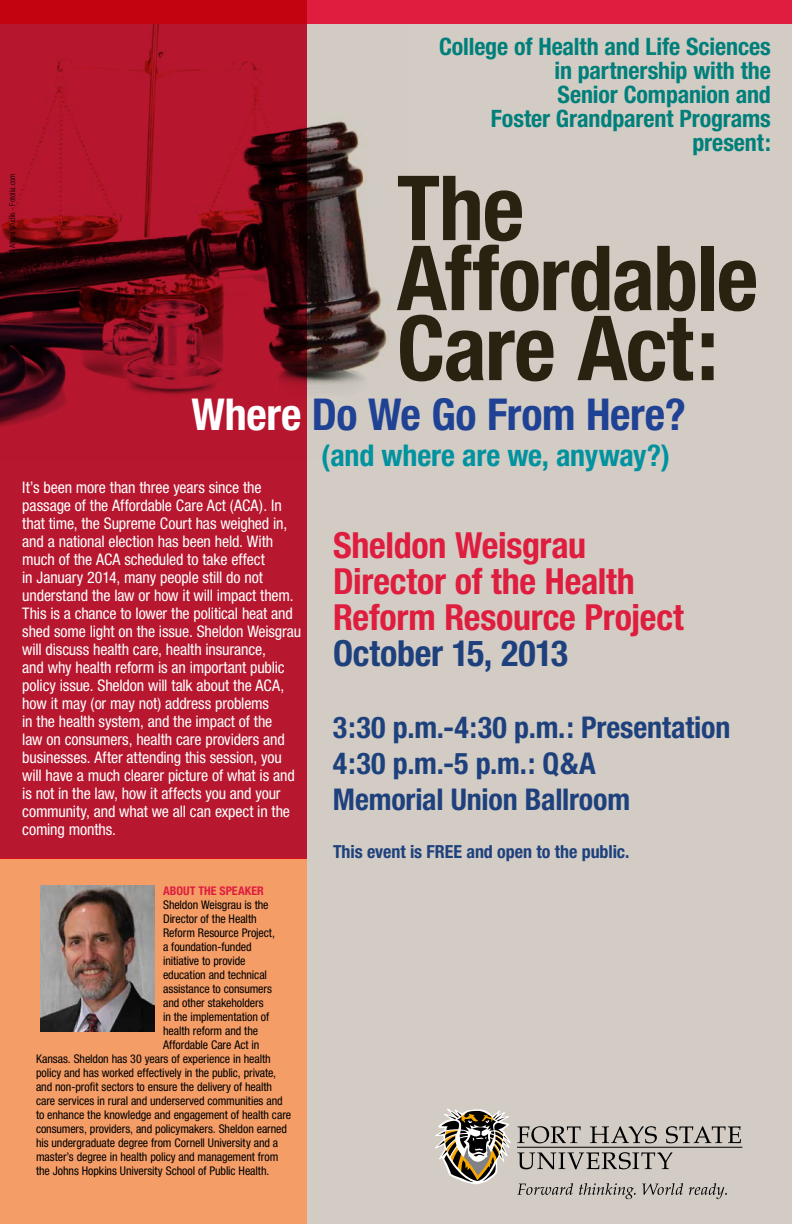
<style>
.page{position:relative;width:792px;height:1224px;background:#d2ccc4}
.page>*{position:absolute;margin:0;border:0;box-sizing:border-box;transform-origin:0 0}
.t1{font:700 condensed 90px/70px "Helvetica Neue";letter-spacing:-.015em;color:#2a2211}
.t2{font:700 condensed 44px "Helvetica Neue";letter-spacing:-.01em;color:#204294}
.t3{font:700 condensed 36px/36px "Helvetica Neue";letter-spacing:-.005em;color:#df1d3e}
.t4{font:700 condensed 36px "Helvetica Neue";letter-spacing:-.005em;color:#1e417d}
.t5{font:700 condensed 30px/36px "Helvetica Neue";letter-spacing:-.005em;color:#1e417d}
.t6{font:700 condensed 30px "Helvetica Neue";letter-spacing:-.01em;color:#00929f}
.t7{font:700 condensed 24px/24px "Helvetica Neue";letter-spacing:-.005em;color:#007f7b;text-align:right}
.t8{font:700 condensed 18px "Helvetica Neue";letter-spacing:-.005em;color:#1e417d}
.t9{font:condensed 16px/18px "Helvetica Neue";letter-spacing:-.01em;color:#fff}
.t10{font:condensed 12px "Helvetica Neue";letter-spacing:-.005em;color:#000}
.t11{font:700 condensed 12px "Helvetica Neue";letter-spacing:.005em;color:#df1d3e}
.t12{font:300 condensed 8px "Helvetica Neue";color:#000}
.s1{color:#fff}
</style>
<div class="page">
<div style="left:0;top:858px;width:307px;height:366px;background:#f59d67"></div>
<img style="left:307px;top:23px;width:99px;height:362px">
<img style="left:40px;top:885px;width:114px;height:147px">
<hr style="left:517px;top:1147px;width:225px;height:1px;background:#000">
<svg style="left:435px;top:1108px;width:306px;height:91px"></svg>
<div style="left:0;top:0;width:792px;height:23px;background:#df1d3e"></div>
<svg style="left:0;top:0;width:307px;height:858px;background:#a21328"></svg>
<p class="t12" style="left:8px;top:256px;width:85px;rotate:-90deg">© Africa Studio - Fotolia.com</p>
<h3 class="t7" style="left:439px;top:34px;width:333px">College of Health and Life Sciences in partnership with the<br>Senior Companion and<br>Foster Grandparent Programs present:</h3>
<h1 class="t1" style="left:397px;top:172px;width:363px">The<br>Affordable<br>Care Act:</h1>
<h2 class="t2" style="left:192px;top:388px;width:496px"><span class="s1">Where</span> Do We Go From Here?</h2>
<h3 class="t6" style="left:321px;top:438px;width:350px">(and where are we, anyway?)</h3>
<p class="t9" style="left:22px;top:478px;width:280px">It’s been more than three years since the passage of the Affordable Care Act (ACA). In that time, the Supreme Court has weighed in, and a national election has been held. With much of the ACA scheduled to take effect<br>in January 2014, many people still do not understand the law or how it will impact them.<br>This is a chance to lower the political heat and shed some light on the issue. Sheldon Weisgrau will discuss health care, health insurance,<br>and why health reform is an important public policy issue. Sheldon will talk about the ACA, how it may (or may not) address problems<br>in the health system, and the impact of the<br>law on consumers, health care providers and businesses. After attending this session, you will have a much clearer picture of what is and is not in the law, how it affects you and your community, and what we all can expect in the coming months.</p>
<h3 class="t3" style="left:333px;top:526px;width:352px">Sheldon Weisgrau<br>Director of the Health<br>Reform Resource Project</h3>
<h3 class="t4" style="left:333px;top:631px;width:236px">October 15, 2013</h3>
<h3 class="t5" style="left:333px;top:708px;width:399px">3:30 p.m.-4:30 p.m.: Presentation<br>4:30 p.m.-5 p.m.: Q&amp;A<br>Memorial Union Ballroom</h3>
<p class="t8" style="left:333px;top:840px;width:298px">This event is FREE and open to the public.</p>
<p class="t11" style="left:163px;top:883px;width:102px">ABOUT THE SPEAKER</p>
<p class="t10" style="left:163px;top:897px;width:107px">Sheldon Weisgrau is the</p>
<p class="t10" style="left:163px;top:911px;width:95px">Director of the Health</p>
<p class="t10" style="left:163px;top:925px;width:113px">Reform Resource Project,</p>
<p class="t10" style="left:163px;top:940px;width:90px">a foundation-funded</p>
<p class="t10" style="left:163px;top:954px;width:84px">initiative to provide</p>
<p class="t10" style="left:163px;top:968px;width:106px">education and technical</p>
<p class="t10" style="left:163px;top:982px;width:110px">assistance to consumers</p>
<p class="t10" style="left:163px;top:996px;width:102px">and other stakeholders</p>
<p class="t10" style="left:163px;top:1010px;width:108px">in the implementation of</p>
<p class="t10" style="left:163px;top:1024px;width:97px">health reform and the</p>
<p class="t10" style="left:163px;top:1038px;width:98px">Affordable Care Act in</p>
<p class="t10" style="left:36px;top:1052px;width:236px">Kansas. Sheldon has 30 years of experience in health</p>
<p class="t10" style="left:36px;top:1066px;width:242px">policy and has worked effectively in the public, private,</p>
<p class="t10" style="left:36px;top:1080px;width:238px">and non-profit sectors to ensure the delivery of health</p>
<p class="t10" style="left:36px;top:1094px;width:248px">care services in rural and underserved communities and</p>
<p class="t10" style="left:36px;top:1108px;width:257px">to enhance the knowledge and engagement of health care</p>
<p class="t10" style="left:36px;top:1122px;width:253px">consumers, providers, and policymakers. Sheldon earned</p>
<p class="t10" style="left:36px;top:1136px;width:244px">his undergraduate degree from Cornell University and a</p>
<p class="t10" style="left:36px;top:1150px;width:244px">master’s degree in health policy and management from</p>
<p class="t10" style="left:36px;top:1164px;width:235px">the Johns Hopkins University School of Public Health.</p>
</div>
